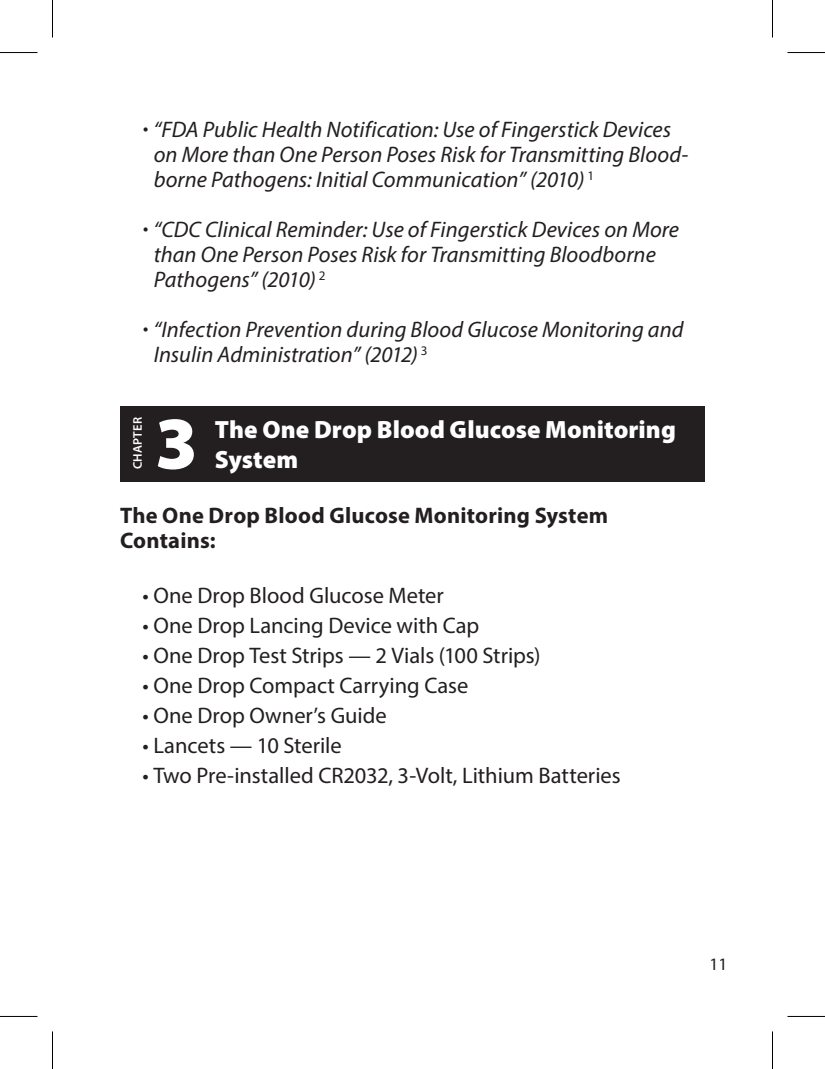
<style>
.page{position:relative;width:825px;height:1069px;background:#fff}
.page>*{position:absolute;margin:0;border:0;box-sizing:border-box;transform-origin:0 0}
.t1{font:900 75px "Myriad Pro";color:#fff}
.t2{font:900 25px "Myriad Pro";color:#fff}
.t3{font:italic 22.5px/25px "Myriad Pro";color:#231f20}
.t4{font:22.5px "Myriad Pro";color:#231f20}
.t5{font:700 22.5px/25px "Myriad Pro";letter-spacing:.01em;color:#231f20}
.t6{font:17.5px "Myriad Pro";color:#231f20}
.t7{font:600 12.5px "Myriad Pro";letter-spacing:.02em;color:#fff}
.s1{font-weight:700;font-style:normal}
</style>
<div class="page">
<div style="left:120px;top:406px;width:585px;height:75px;background:#231f20"></div>
<hr style="left:0;top:52px;width:38px;height:1px;background:#000">
<hr style="left:788px;top:52px;width:37px;height:1px;background:#000">
<hr style="left:0;top:1015px;width:38px;height:1px;background:#000">
<hr style="left:788px;top:1015px;width:37px;height:1px;background:#000">
<hr style="left:52px;top:0;width:1px;height:38px;background:#000">
<hr style="left:52px;top:1031px;width:1px;height:37px;background:#000">
<hr style="left:772px;top:0;width:1px;height:38px;background:#000">
<hr style="left:772px;top:1031px;width:1px;height:37px;background:#000">
<p class="t3" style="left:154px;top:116px;width:536px;text-indent:-11px"><span class="s1">·</span> “FDA Public Health Notification: Use of Fingerstick Devices on More than One Person Poses Risk for Transmitting Blood&shy;borne Pathogens: Initial Communication” (2010) <sup>1</sup></p>
<p class="t3" style="left:154px;top:216px;width:527px;text-indent:-11px"><span class="s1">·</span> “CDC Clinical Reminder: Use of Fingerstick Devices on More than One Person Poses Risk for Transmitting Bloodborne<br>Pathogens” (2010) <sup>2</sup></p>
<p class="t3" style="left:154px;top:316px;width:531px;text-indent:-11px"><span class="s1">·</span> “Infection Prevention during Blood Glucose Monitoring and<br>Insulin Administration” (2012) <sup>3</sup></p>
<p class="t7" style="left:130px;top:469px;width:54px;rotate:-90deg">CHAPTER</p>
<h1 class="t1" style="left:155px;top:393px;width:44px">3</h1>
<p class="t2" style="left:215px;top:413px;width:462px">The One Drop Blood Glucose Monitoring</p>
<p class="t2" style="left:215px;top:443px;width:85px">System</p>
<p class="t5" style="left:120px;top:502px;width:490px">The One Drop Blood Glucose Monitoring System<br>Contains:</p>
<p class="t4" style="left:143px;top:581px;width:303px">• One Drop Blood Glucose Meter</p>
<p class="t4" style="left:143px;top:611px;width:338px">• One Drop Lancing Device with Cap</p>
<p class="t4" style="left:143px;top:641px;width:399px">• One Drop Test Strips — 2 Vials (100 Strips)</p>
<p class="t4" style="left:143px;top:671px;width:327px">• One Drop Compact Carrying Case</p>
<p class="t4" style="left:143px;top:701px;width:246px">• One Drop Owner’s Guide</p>
<p class="t4" style="left:143px;top:731px;width:201px">• Lancets — 10 Sterile</p>
<p class="t4" style="left:143px;top:761px;width:480px">• Two Pre-installed CR2032, 3-Volt, Lithium Batteries</p>
<p class="t6" style="left:710px;top:952px;width:19px">11</p>
</div>
